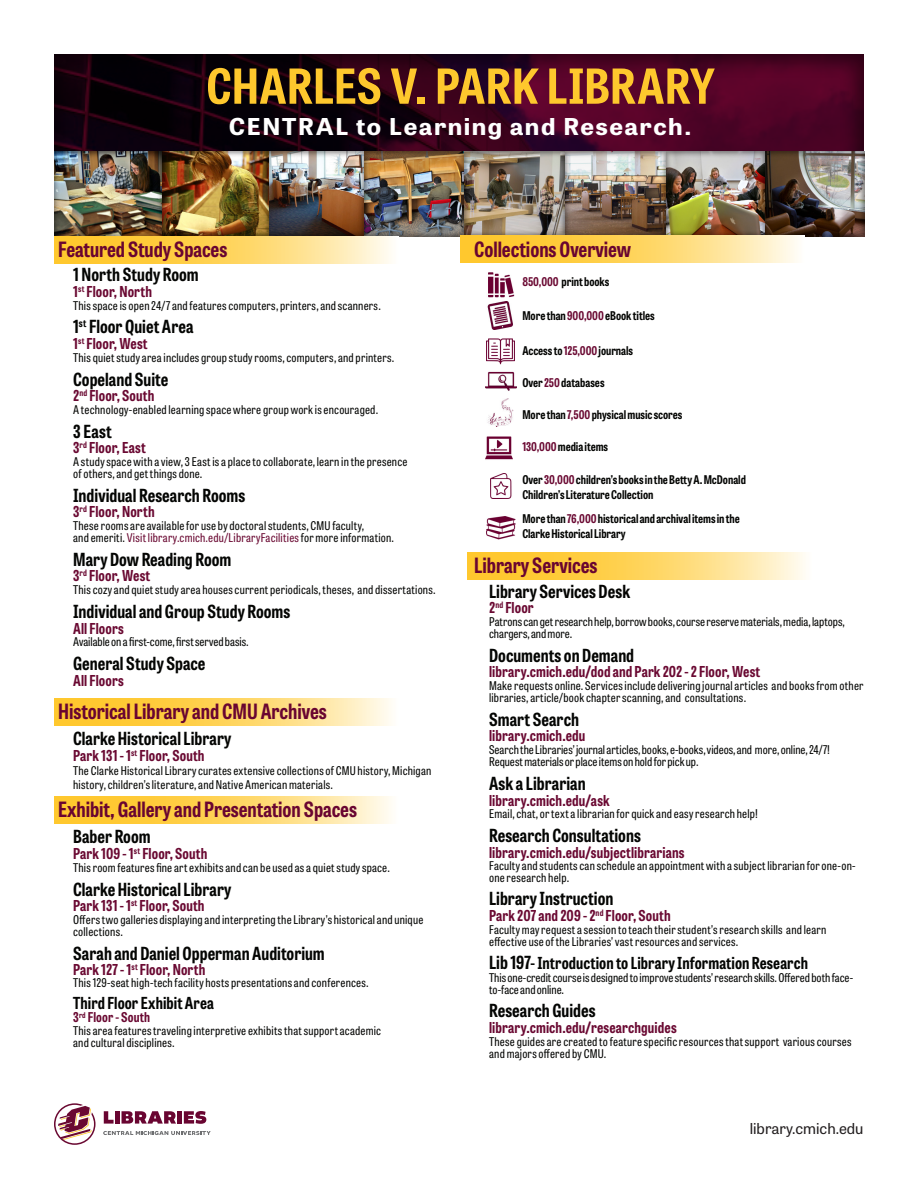
<style>
.page{position:relative;width:918px;height:1188px;background:#fff}
.page>*{position:absolute;margin:0;border:0;box-sizing:border-box;transform-origin:0 0}
.t1{font:700 48px "Tablet Gothic Condensed";letter-spacing:.01em;color:#fec82d;scale:1.08 1}
.t2{font:700 23.1px "Tablet Gothic";letter-spacing:.055em;color:#fff;scale:1.08 1}
.t3{font:700 21px "Tablet Gothic Condensed";color:#690531}
.t4{font:700 18px "Tablet Gothic Condensed";color:#040503}
.t5{font:700 16.5px "Tablet Gothic Condensed";letter-spacing:.005em;color:#040503}
.t6{font:700 15px "Tablet Gothic Condensed";letter-spacing:.01em;color:#6a0932}
.t7{font:15px "Tablet Gothic";color:#231f20}
.t8{font:700 13.5px "Tablet Gothic Condensed";letter-spacing:.015em;color:#6a0932}
.t9{font:12px/12px "Tablet Gothic Condensed";letter-spacing:.02em;color:#040503}
.t10{font:12px/12px "Tablet Gothic Condensed";color:#040503}
.t11{font:700 12px/15px "Tablet Gothic Condensed";color:#040503}
.s1{color:#6a0932}
.s2{font-size:18px}
</style>
<div class="page">
<div style="left:42px;top:47px;width:823px;height:172px;background:#231f20;opacity:.52"></div>
<div style="left:54px;top:150px;width:111px;height:87px;background:#231f20;opacity:.48"></div>
<div style="left:665px;top:150px;width:102px;height:87px;background:#231f20;opacity:.48"></div>
<div style="left:363px;top:150px;width:104px;height:87px;background:#231f20;opacity:.48"></div>
<div style="left:464px;top:150px;width:104px;height:87px;background:#231f20;opacity:.48"></div>
<div style="left:263px;top:150px;width:103px;height:87px;background:#231f20;opacity:.48"></div>
<div style="left:565px;top:150px;width:103px;height:87px;background:#231f20;opacity:.48"></div>
<div style="left:161px;top:149px;width:110px;height:88px;background:#231f20;opacity:.48"></div>
<img style="left:54px;top:797px;width:337px;height:27px">
<img style="left:468px;top:553px;width:337px;height:27px">
<img style="left:54px;top:698px;width:337px;height:27px">
<img style="left:54px;top:236px;width:344px;height:27px">
<div style="left:765px;top:150px;width:102px;height:87px;background:#231f20;opacity:.48"></div>
<img style="left:460px;top:236px;width:344px;height:27px">
<img style="left:488px;top:272px;width:27px;height:26px">
<img style="left:487px;top:302px;width:26px;height:28px">
<img style="left:487px;top:338px;width:28px;height:27px">
<img style="left:485px;top:371px;width:32px;height:20px">
<img style="left:487px;top:399px;width:27px;height:28px">
<img style="left:490px;top:474px;width:22px;height:24px">
<img style="left:487px;top:516px;width:28px;height:24px">
<svg style="left:103px;top:1131px;width:108px;height:4px"></svg>
<svg style="left:104px;top:1111px;width:10px;height:13px"></svg>
<hr style="left:115px;top:1111px;width:4px;height:13px;background:#690531">
<svg style="left:122px;top:1111px;width:54px;height:13px"></svg>
<div style="left:177px;top:1111px;width:5px;height:13px;background:#690531"></div>
<svg style="left:184px;top:1111px;width:22px;height:13px"></svg>
<svg style="left:54px;top:1103px;width:42px;height:42px"></svg>
<img style="left:486px;top:436px;width:27px;height:24px">
<h1 class="t1" style="left:206px;top:53px;width:472px">CHARLES V. PARK LIBRARY</h1>
<p class="t2" style="left:229px;top:110px;width:430px">CENTRAL to Learning and Research.</p>
<p class="t3" style="left:58px;top:234px;width:171px">Featured Study Spaces</p>
<p class="t4" style="left:73px;top:262px;width:127px">1 North Study Room</p>
<p class="t6" style="left:73px;top:281px;width:80px">1<sup>st</sup> Floor, North</p>
<p class="t9" style="left:73px;top:299px;width:309px">This space is open 24/7 and features computers, printers, and scanners.</p>
<p class="t4" style="left:73px;top:314px;width:122px">1<sup>st</sup> Floor Quiet Area</p>
<p class="t6" style="left:73px;top:334px;width:76px">1<sup>st</sup> Floor, West</p>
<p class="t9" style="left:73px;top:351px;width:323px">This quiet study area includes group study rooms, computers, and printers.</p>
<p class="t4" style="left:73px;top:367px;width:97px">Copeland Suite</p>
<p class="t6" style="left:73px;top:386px;width:83px">2<sup>nd</sup> Floor, South</p>
<p class="t9" style="left:73px;top:403px;width:307px">A technology-enabled learning space where group work is encouraged.</p>
<p class="t4" style="left:73px;top:419px;width:40px">3 East</p>
<p class="t6" style="left:73px;top:438px;width:74px">3<sup>rd</sup> Floor, East</p>
<p class="t9" style="left:73px;top:455px;width:336px">A study space with a view, 3 East is a place to collaborate, learn in the presence of others, and get things done.</p>
<p class="t4" style="left:73px;top:483px;width:174px">Individual Research Rooms</p>
<p class="t6" style="left:73px;top:502px;width:83px">3<sup>rd</sup> Floor, North</p>
<p class="t9" style="left:73px;top:519px;width:322px">These rooms are available for use by doctoral students, CMU faculty,<br>and emeriti. <span class="s1">Visit library.cmich.edu/LibraryFacilities</span> for more information.</p>
<p class="t4" style="left:73px;top:547px;width:160px">Mary Dow Reading Room</p>
<p class="t6" style="left:73px;top:566px;width:79px">3<sup>rd</sup> Floor, West</p>
<p class="t9" style="left:73px;top:584px;width:364px">This cozy and quiet study area houses current periodicals, theses, and dissertations.</p>
<p class="t4" style="left:73px;top:599px;width:219px">Individual and Group Study Rooms</p>
<p class="t6" style="left:73px;top:618px;width:52px">All Floors</p>
<p class="t10" style="left:73px;top:636px;width:177px">Available on a first-come, first served basis.</p>
<p class="t4" style="left:73px;top:651px;width:134px">General Study Space</p>
<p class="t6" style="left:73px;top:670px;width:52px">All Floors</p>
<p class="t3" style="left:58px;top:696px;width:270px">Historical Library and CMU Archives</p>
<p class="t4" style="left:73px;top:726px;width:160px">Clarke Historical Library</p>
<p class="t6" style="left:73px;top:745px;width:133px">Park 131 - 1<sup>st</sup> Floor, South</p>
<p class="t9" style="left:73px;top:764px;width:360px;line-height:13.5px">The Clarke Historical Library curates extensive collections of CMU history, Michigan history, children’s literature, and Native American materials.</p>
<p class="t3" style="left:58px;top:795px;width:300px">Exhibit, Gallery and Presentation Spaces</p>
<p class="t4" style="left:73px;top:824px;width:79px">Baber Room</p>
<p class="t6" style="left:73px;top:844px;width:136px">Park 109 - 1<sup>st</sup> Floor, South</p>
<p class="t9" style="left:73px;top:861px;width:318px">This room features fine art exhibits and can be used as a quiet study space.</p>
<p class="t4" style="left:73px;top:877px;width:160px">Clarke Historical Library</p>
<p class="t6" style="left:73px;top:896px;width:133px">Park 131 - 1<sup>st</sup> Floor, South</p>
<p class="t9" style="left:73px;top:913px;width:352px">Offers two galleries displaying and interpreting the Library’s historical and unique collections.</p>
<p class="t4" style="left:73px;top:941px;width:253px">Sarah and Daniel Opperman Auditorium</p>
<p class="t6" style="left:73px;top:959px;width:134px">Park 127 - 1<sup>st</sup> Floor, North</p>
<p class="t9" style="left:73px;top:977px;width:297px">This 129-seat high-tech facility hosts presentations and conferences.</p>
<p class="t5" style="left:73px;top:992px;width:142px">Third Floor Exhibit Area</p>
<p class="t8" style="left:73px;top:1008px;width:79px">3<sup>rd</sup> Floor - South</p>
<p class="t9" style="left:73px;top:1024px;width:309px">This area features traveling interpretive exhibits that support academic and cultural disciplines.</p>
<p class="t3" style="left:474px;top:235px;width:158px">Collections Overview</p>
<p class="t11" style="left:522px;top:274px;width:88px"><span class="s1">850,000</span> print books</p>
<p class="t11" style="left:522px;top:307px;width:134px">More than <span class="s1">900,000</span> eBook titles</p>
<p class="t11" style="left:522px;top:343px;width:112px">Access to <span class="s1">125,000</span> journals</p>
<p class="t11" style="left:522px;top:375px;width:84px">Over <span class="s1">250</span> databases</p>
<p class="t11" style="left:522px;top:407px;width:162px">More than <span class="s1">7,500</span> physical music scores</p>
<p class="t11" style="left:522px;top:439px;width:87px"><span class="s1">130,000</span> media items</p>
<p class="t11" style="left:522px;top:471px;width:225px">Over <span class="s1">30,000</span> children’s books in the Betty A. McDonald<br>Children’s Literature Collection</p>
<p class="t11" style="left:522px;top:511px;width:219px">More than <span class="s1">76,000</span> historical and archival items in the<br>Clarke Historical Library</p>
<p class="t3" style="left:474px;top:551px;width:125px">Library Services</p>
<p class="t4" style="left:489px;top:579px;width:143px">Library Services Desk</p>
<p class="t6" style="left:489px;top:598px;width:46px">2<sup>nd</sup> Floor</p>
<p class="t10" style="left:489px;top:615px;width:357px">Patrons can get research help, borrow books, course reserve materials, media, laptops, chargers, and more.</p>
<p class="t4" style="left:489px;top:643px;width:147px">Documents on Demand</p>
<p class="t6" style="left:489px;top:662px;width:273px">library.cmich.edu/dod and Park 202 - 2 Floor, West</p>
<p class="t9" style="left:489px;top:679px;width:376px">Make requests online. Services include delivering journal articles and books from other libraries, article/book chapter scanning, and consultations.</p>
<p class="t4" style="left:489px;top:707px;width:91px">Smart Search</p>
<p class="t6" style="left:489px;top:726px;width:98px">library.cmich.edu</p>
<p class="t10" style="left:489px;top:744px;width:342px">Search the Libraries’ journal articles, books, e-books, videos, and more, online, 24/7!<br>Request materials or place items on hold for pick up.</p>
<p class="t4" style="left:489px;top:771px;width:98px">Ask a Librarian</p>
<p class="t6" style="left:489px;top:790px;width:122px">library.cmich.edu/ask</p>
<p class="t9" style="left:489px;top:808px;width:270px">Email, chat, or text a librarian for quick and easy research help!</p>
<p class="t4" style="left:489px;top:823px;width:153px">Research Consultations</p>
<p class="t6" style="left:489px;top:842px;width:197px">library.cmich.edu/subjectlibrarians</p>
<p class="t9" style="left:489px;top:860px;width:368px">Faculty and students can schedule an appointment with a subject librarian for one-on&shy;one research help.</p>
<p class="t4" style="left:489px;top:886px;width:126px">Library Instruction</p>
<p class="t6" style="left:489px;top:905px;width:183px">Park 207 and 209 - 2<sup>nd</sup> Floor, South</p>
<p class="t9" style="left:489px;top:923px;width:339px">Faculty may request a session to teach their student’s research skills and learn effective use of the Libraries’ vast resources and services.</p>
<p class="t5" style="left:489px;top:952px;width:320px"><span class="s2">Lib 197</span>- Introduction to Library Information Research</p>
<p class="t10" style="left:489px;top:971px;width:365px">This one-credit course is designed to improve students’ research skills. Offered both face&shy;to-face and online.</p>
<p class="t4" style="left:489px;top:998px;width:108px">Research Guides</p>
<p class="t6" style="left:489px;top:1017px;width:189px">library.cmich.edu/researchguides</p>
<p class="t9" style="left:489px;top:1035px;width:364px">These guides are created to feature specific resources that support various courses and majors offered by CMU.</p>
<p class="t7" style="left:750px;top:1118px;width:115px">library.cmich.edu</p>
</div>
